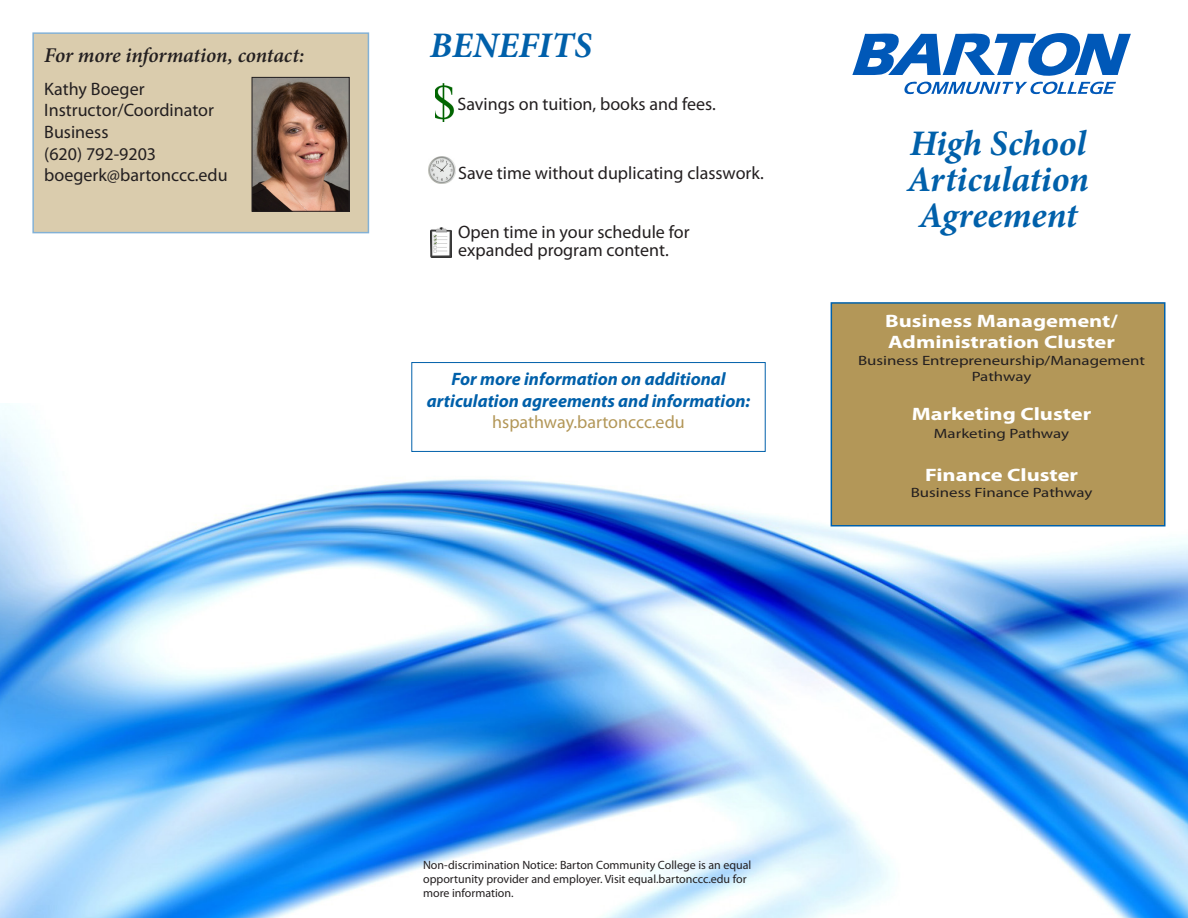
<style>
.page{position:relative;width:1188px;height:918px;background:#fff}
.page>*{position:absolute;margin:0;border:0;box-sizing:border-box;transform-origin:0 0}
.t1{font:italic 700 36px/36px "Minion Pro";color:#0060aa;text-align:center}
.t2{font:italic 600 21px "Minion Pro";letter-spacing:-.005em;color:#231f20}
.t3{font:18px/21.6px "Myriad Pro";color:#231f20}
.t4{font:italic 700 18px/21.6px "Myriad Pro";color:#0060aa;text-align:center}
.t5{font:700 18px "Myriad Pro";color:#fff;scale:1.25 1}
.t6{font:13.5px/16.2px "Myriad Pro";color:#231f20;text-align:center;scale:1.25 1}
.t7{font:12px/14.4px "Myriad Pro";color:#231f20}
.s1{font-weight:400;font-style:normal;color:#b39758}
</style>
<div class="page">
<div style="left:32px;top:32px;width:337px;height:201px;background:#daccad"></div>
<img style="left:254px;top:79px;width:94px;height:131px">
<div style="left:252px;top:77px;width:98px;height:135px;border:1px solid #231f20"></div>
<img style="left:0;top:404px;width:1188px;height:514px">
<svg style="left:852px;top:33px;width:279px;height:61px"></svg>
<div style="left:831px;top:302px;width:335px;height:224px;background:#b39758;border:2px solid #0060aa"></div>
<div style="left:411px;top:362px;width:355px;height:90px;border:1px solid #0060aa"></div>
<img style="left:435px;top:84px;width:20px;height:38px">
<img style="left:429px;top:157px;width:27px;height:26px">
<img style="left:431px;top:227px;width:20px;height:30px">
<p class="t2" style="left:44px;top:40px;width:262px">For more information, contact:</p>
<p class="t3" style="left:44px;top:78px;width:171px">Kathy Boeger<br>Instructor/Coordinator</p>
<p class="t3" style="left:44px;top:121px;width:66px">Business</p>
<p class="t3" style="left:44px;top:142px;width:113px">(620) 792-9203</p>
<p class="t3" style="left:44px;top:164px;width:185px">boegerk@bartonccc.edu</p>
<p class="t1" style="left:430px;top:27px;width:164px">BENEFITS</p>
<p class="t3" style="left:457px;top:93px;width:260px">Savings on tuition, books and fees.</p>
<p class="t3" style="left:458px;top:162px;width:307px">Save time without duplicating classwork.</p>
<p class="t3" style="left:458px;top:222px;width:233px;line-height:18px">Open time in your schedule for expanded program content.</p>
<p class="t4" style="left:451px;top:368px;width:276px">For more information on additional</p>
<p class="t4" style="left:427px;top:389px;width:325px">articulation agreements and information: <span class="s1">hspathway.bartonccc.edu</span></p>
<p class="t1" style="left:910px;top:125px;width:178px">High School</p>
<p class="t1" style="left:907px;top:161px;width:183px">Articulation<br>Agreement</p>
<p class="t5" style="left:885px;top:309px;width:188px">Business Management/</p>
<p class="t5" style="left:888px;top:331px;width:183px">Administration Cluster</p>
<p class="t6" style="left:858px;top:352px;width:231px">Business Entrepreneurship/Management<br>Pathway</p>
<p class="t5" style="left:912px;top:402px;width:145px">Marketing Cluster</p>
<p class="t6" style="left:934px;top:425px;width:110px">Marketing Pathway</p>
<p class="t5" style="left:925px;top:463px;width:124px">Finance Cluster</p>
<p class="t6" style="left:911px;top:484px;width:147px">Business Finance Pathway</p>
<p class="t7" style="left:423px;top:857px;width:330px">Non-discrimination Notice: Barton Community College is an equal opportunity provider and employer. Visit equal.bartonccc.edu for more information.</p>
</div>
